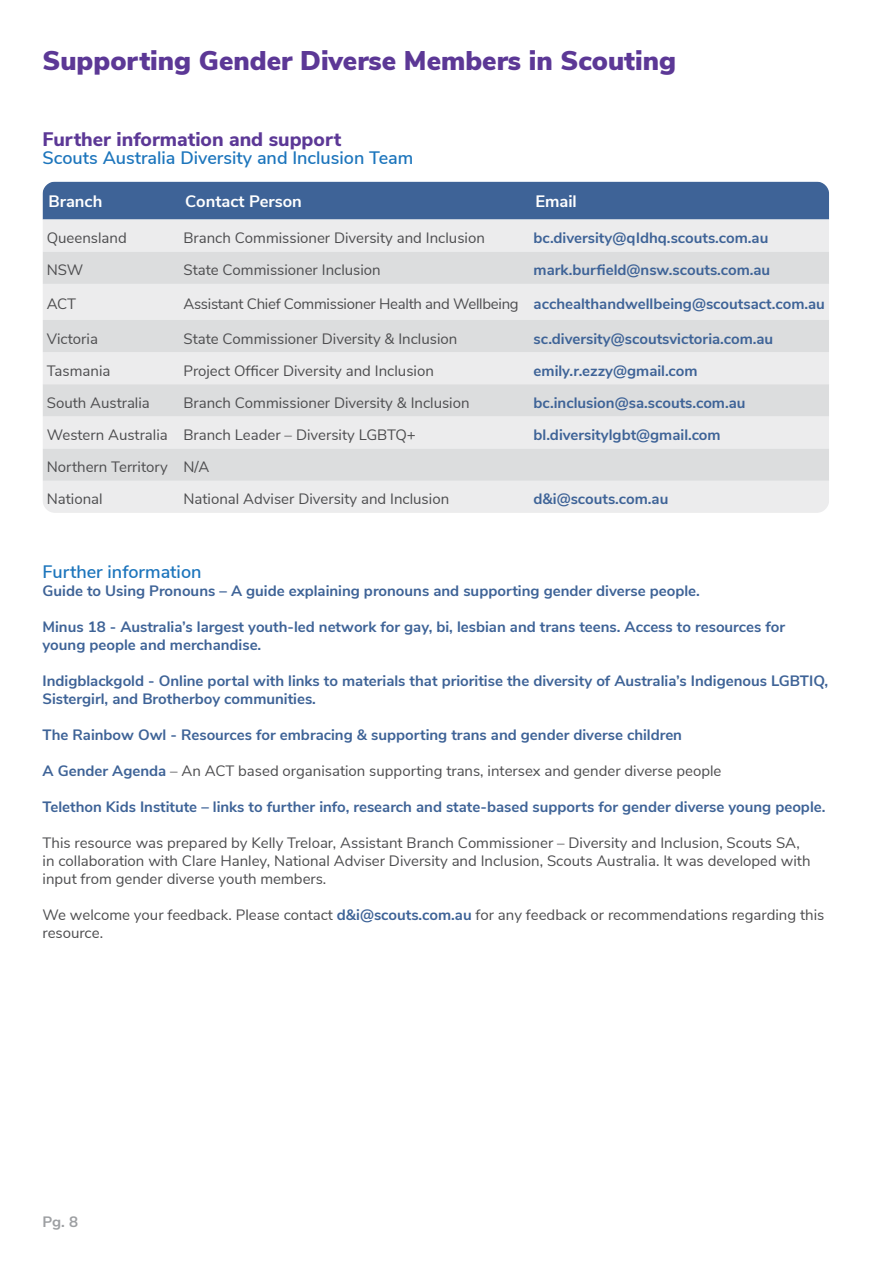
<style>
.page{position:relative;width:893px;height:1263px;background:#fff}
.page>*{position:absolute;margin:0;border:0;box-sizing:border-box;transform-origin:0 0}
.t1{font:900 27px "Nunito Sans";color:#5c3896}
.t2{font:800 19.5px "Nunito Sans";color:#5c3896}
.t3{font:600 18px "Nunito Sans";color:#1c75bc}
.t4{font:700 16.5px "Nunito Sans";color:#fff}
.t5{font:15px/18px "Nunito Sans";color:#4d4d4f}
.t6{font:700 15px/18px "Nunito Sans";color:#3e6397}
.t7{font:15px "Nunito Sans";letter-spacing:-.02em;color:#4d4d4f}
.t8{font:700 15px "Nunito Sans";color:#9d9fa2}
.s1{font-weight:700;color:#3e6397}
</style>
<div class="page">
<div style="left:43px;top:182px;width:786px;height:38px;background:#3e6397"></div>
<div style="left:43px;top:220px;width:786px;height:293px;background:#ececed"></div>
<svg style="left:43px;top:252px;width:786px;height:229px;fill:#dcddde"></svg>
<h1 class="t1" style="left:43px;top:41px;width:635px">Supporting Gender Diverse Members in Scouting</h1>
<h2 class="t2" style="left:43px;top:124px;width:300px">Further information and support</h2>
<p class="t3" style="left:43px;top:144px;width:372px">Scouts Australia Diversity and Inclusion Team</p>
<p class="t4" style="left:49px;top:189px;width:55px">Branch</p>
<p class="t4" style="left:185px;top:189px;width:118px">Contact Person</p>
<p class="t4" style="left:535px;top:189px;width:43px">Email</p>
<p class="t5" style="left:47px;top:228px;width:82px">Queensland</p>
<p class="t5" style="left:183px;top:228px;width:303px">Branch Commissioner Diversity and Inclusion</p>
<p class="t6" style="left:534px;top:228px;width:236px">bc.diversity@qldhq.scouts.com.au</p>
<p class="t5" style="left:47px;top:260px;width:38px">NSW</p>
<p class="t5" style="left:183px;top:260px;width:199px">State Commissioner Inclusion</p>
<p class="t6" style="left:534px;top:260px;width:238px">mark.burfield@nsw.scouts.com.au</p>
<p class="t5" style="left:47px;top:294px;width:31px">ACT</p>
<p class="t7" style="left:183px;top:293px;width:643px">Assistant Chief Commissioner Health and Wellbeing <span class="s1">acchealthandwellbeing@scoutsact.com.au</span></p>
<p class="t5" style="left:47px;top:328px;width:53px">Victoria</p>
<p class="t5" style="left:183px;top:328px;width:275px">State Commissioner Diversity &amp; Inclusion</p>
<p class="t6" style="left:534px;top:328px;width:241px">sc.diversity@scoutsvictoria.com.au</p>
<p class="t5" style="left:47px;top:361px;width:65px">Tasmania</p>
<p class="t5" style="left:183px;top:361px;width:252px">Project Officer Diversity and Inclusion</p>
<p class="t6" style="left:534px;top:361px;width:165px">emily.r.ezzy@gmail.com</p>
<p class="t5" style="left:47px;top:393px;width:105px">South Australia</p>
<p class="t5" style="left:183px;top:393px;width:288px">Branch Commissioner Diversity &amp; Inclusion</p>
<p class="t6" style="left:534px;top:393px;width:213px">bc.inclusion@sa.scouts.com.au</p>
<p class="t5" style="left:47px;top:425px;width:371px">Western Australia Branch Leader – Diversity LGBTQ+</p>
<p class="t6" style="left:534px;top:425px;width:189px">bl.diversitylgbt@gmail.com</p>
<p class="t5" style="left:47px;top:450px;width:164px;line-height:32.2px">Northern Territory N/A<br>National</p>
<p class="t5" style="left:183px;top:489px;width:267px">National Adviser Diversity and Inclusion</p>
<p class="t6" style="left:534px;top:489px;width:136px">d&amp;i@scouts.com.au</p>
<p class="t3" style="left:43px;top:558px;width:160px">Further information</p>
<p class="t6" style="left:43px;top:580px;width:659px">Guide to Using Pronouns – A guide explaining pronouns and supporting gender diverse people.</p>
<p class="t6" style="left:43px;top:616px;width:744px">Minus 18 - Australia’s largest youth-led network for gay, bi, lesbian and trans teens. Access to resources for young people and merchandise.</p>
<p class="t6" style="left:43px;top:670px;width:787px">Indigblackgold - Online portal with links to materials that prioritise the diversity of Australia’s Indigenous LGBTIQ,<br>Sistergirl, and Brotherboy communities.</p>
<p class="t6" style="left:43px;top:724px;width:641px">The Rainbow Owl - Resources for embracing &amp; supporting trans and gender diverse children</p>
<p class="t5" style="left:43px;top:760px;width:680px"><span class="s1">A Gender Agenda</span> – An ACT based organisation supporting trans, intersex and gender diverse people</p>
<p class="t6" style="left:43px;top:796px;width:784px">Telethon Kids Institute – links to further info, research and state-based supports for gender diverse young people.</p>
<p class="t5" style="left:43px;top:832px;width:769px">This resource was prepared by Kelly Treloar, Assistant Branch Commissioner – Diversity and Inclusion, Scouts SA, in collaboration with Clare Hanley, National Adviser Diversity and Inclusion, Scouts Australia. It was developed with input from gender diverse youth members.</p>
<p class="t5" style="left:43px;top:904px;width:783px">We welcome your feedback. Please contact <span class="s1">d&amp;i@scouts.com.au</span> for any feedback or recommendations regarding this resource.</p>
<p class="t8" style="left:43px;top:1211px;width:37px">Pg. 8</p>
</div>
